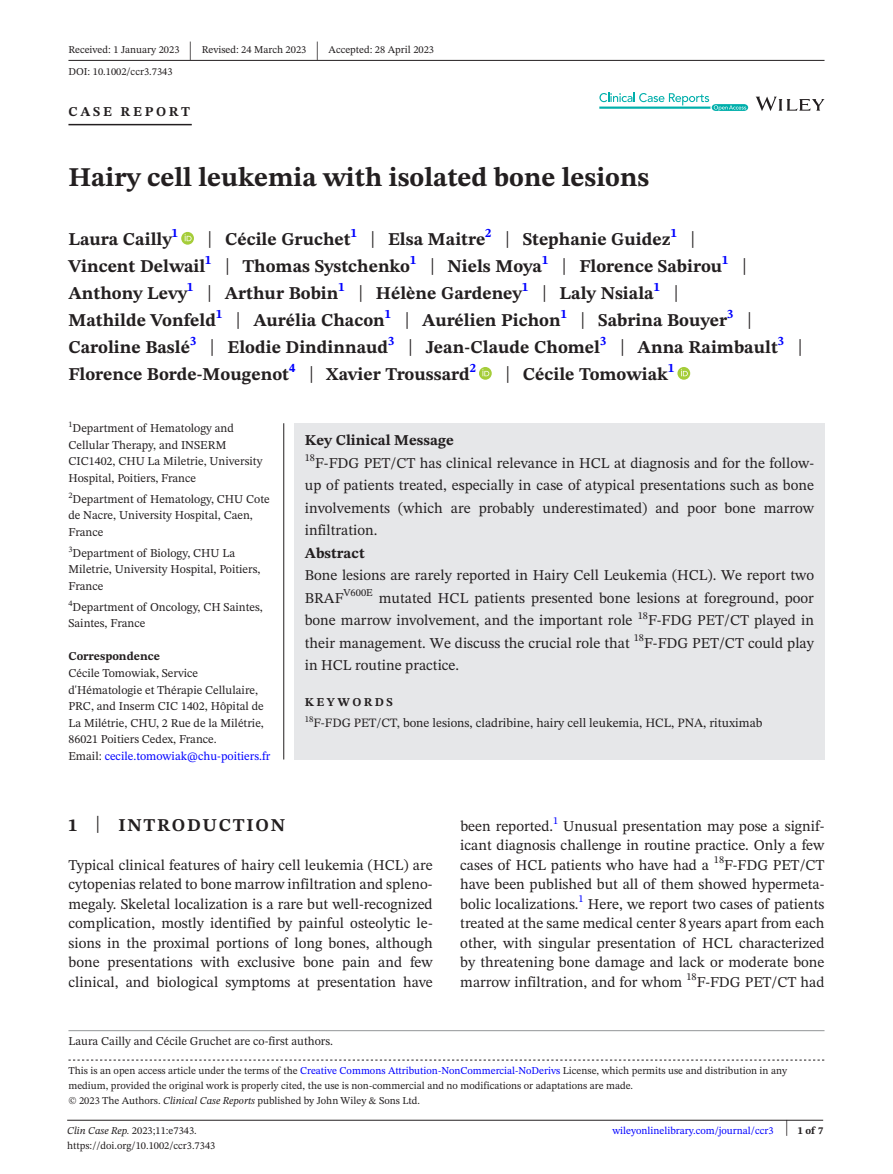
<style>
.page{position:relative;width:893px;height:1174px;background:#fff}
.page>*{position:absolute;margin:0;border:0;box-sizing:border-box;transform-origin:0 0}
.t1{font:700 27px "STIX Two Text";color:#231f20}
.t2{font:25.65px "STIX Two Text";color:#231f20;scale:.49 1}
.t3{font:700 18px/27px "STIX Two Text";color:#231f20}
.t4{font:700 18px "STIX Two Text";letter-spacing:.1em;color:#231f20}
.t5{font:15px/19.5px "STIX Two Text";color:#231f20;text-align:justify}
.t6{font:700 15px "STIX Two Text";color:#231f20}
.t7{font:700 13.5px "STIX Two Text";letter-spacing:.2em;color:#231f20}
.t8{font:12.75px "STIX Two Text";color:#231f20}
.t9{font:12px/16.5px "STIX Two Text";color:#231f20}
.t10{font:700 12px "STIX Two Text";color:#231f20}
.t11{font:700 12px "STIX Two Text";letter-spacing:.2em;color:#231f20}
.t12{font:10.5px/15px "STIX Two Text";color:#231f20}
.t13{font:10.5px "STIX Two Text";color:#00f}
.t14{font:700 10.5px "STIX Two Text";color:#231f20}
.t15{font:8.85px "STIX Two Text";color:#231f20}
.s1{font-weight:400;font-size:23.4px}
.s2{color:#00f}
.s3{font-weight:400;font-size:23.7px}
.s4{font-style:italic}
.s5{font-weight:400;font-size:22.2px}
</style>
<div class="page">
<hr style="left:67px;top:1119px;width:756px;height:1px;background:#231f20">
<svg style="left:756px;top:97px;width:68px;height:14px"></svg>
<svg style="left:599px;top:93px;width:149px;height:18px"></svg>
<hr style="left:68px;top:60px;width:756px;height:1px;background:#231f20">
<hr style="left:68px;top:124px;width:124px;height:1px;background:#231f20">
<svg style="left:181px;top:232px;width:13px;height:13px"></svg>
<svg style="left:185px;top:234px;width:7px;height:7px"></svg>
<svg style="left:479px;top:367px;width:13px;height:13px"></svg>
<svg style="left:482px;top:369px;width:7px;height:7px"></svg>
<svg style="left:677px;top:367px;width:13px;height:13px"></svg>
<svg style="left:681px;top:369px;width:7px;height:7px"></svg>
<hr style="left:283px;top:423px;width:1px;height:336px;background:#231f20">
<div style="left:294px;top:423px;width:530px;height:336px;background:#e6e7e9"></div>
<svg style="left:68px;top:1059px;width:756px;height:1px"></svg>
<hr style="left:68px;top:1030px;width:756px;height:1px;background:#939598">
<p class="t12" style="left:68px;top:42px;width:113px">Received: 1 January 2023</p>
<h2 class="t2" style="left:189px;top:32px;width:8px">|</h2>
<p class="t12" style="left:202px;top:42px;width:106px">Revised: 24 March 2023</p>
<h2 class="t2" style="left:316px;top:32px;width:8px">|</h2>
<p class="t12" style="left:329px;top:42px;width:107px">Accepted: 28 April 2023</p>
<p class="t12" style="left:68px;top:64px;width:106px">DOI: 10.1002/ccr3.7343</p>
<p class="t7" style="left:68px;top:101px;width:123px">CASE REPORT</p>
<h1 class="t1" style="left:68px;top:158px;width:582px">Hairy cell leukemia with isolated bone lesions</h1>
<p class="t3" style="left:68px;top:226px;width:111px">Laura Cailly<sup>1</sup></p>
<p class="t3" style="left:68px;top:226px;width:736px;text-indent:139px"><span class="s1">|</span> Cécile Gruchet<sup>1</sup> <span class="s1">|</span> Elsa Maitre<sup>2</sup> <span class="s1">|</span> Stephanie Guidez<sup>1</sup> <span class="s1">|<br></span>Vincent Delwail<sup>1</sup> <span class="s1">|</span> Thomas Systchenko<sup>1</sup> <span class="s1">|</span> Niels Moya<sup>1</sup> <span class="s1">|</span> Florence Sabirou<sup>1</sup> <span class="s1">| </span>Anthony Levy<sup>1</sup> <span class="s1">|</span> Arthur Bobin<sup>1</sup> <span class="s1">|</span> Hélène Gardeney<sup>1</sup> <span class="s1">|</span> Laly Nsiala<sup>1</sup> <span class="s1">|<br></span>Mathilde Vonfeld<sup>1</sup> <span class="s1">|</span> Aurélia Chacon<sup>1</sup> <span class="s1">|</span> Aurélien Pichon<sup>1</sup> <span class="s1">|</span> Sabrina Bouyer<sup>3</sup> <span class="s1">| </span>Caroline Baslé<sup>3</sup> <span class="s1">|</span> Elodie Dindinnaud<sup>3</sup> <span class="s1">|</span> Jean-Claude Chomel<sup>3</sup> <span class="s1">|</span> Anna Raimbault<sup>3</sup> <span class="s1">| </span>Florence Borde-Mougenot<sup>4</sup> <span class="s1">|</span> Xavier Troussard<sup>2</sup></p>
<p class="t3" style="left:505px;top:361px;width:171px"><span class="s1">|</span> Cécile Tomowiak<sup>1</sup></p>
<p class="t9" style="left:68px;top:420px;width:195px"><sup>1</sup>Department of Hematology and<br>Cellular Therapy, and INSERM<br>CIC1402, CHU La Miletrie, University<br>Hospital, Poitiers, France</p>
<p class="t9" style="left:68px;top:490px;width:203px"><sup>2</sup>Department of Hematology, CHU Cote de Nacre, University Hospital, Caen,<br>France</p>
<p class="t9" style="left:68px;top:544px;width:194px"><sup>3</sup>Department of Biology, CHU La<br>Miletrie, University Hospital, Poitiers,<br>France</p>
<p class="t9" style="left:68px;top:598px;width:196px"><sup>4</sup>Department of Oncology, CH Saintes,<br>Saintes, France</p>
<p class="t10" style="left:68px;top:648px;width:93px">Correspondence</p>
<p class="t9" style="left:68px;top:664px;width:203px">Cécile Tomowiak, Service d'Hématologie et Thérapie Cellulaire, PRC, and Inserm CIC 1402, Hôpital de La Milétrie, CHU, 2 Rue de la Milétrie, 86021 Poitiers Cedex, France.<br>Email: <span class="s2">cecile.tomowiak@chu-poitiers.fr</span></p>
<p class="t6" style="left:305px;top:429px;width:150px">Key Clinical Message</p>
<p class="t12" style="left:305px;top:450px;width:12px">18</p>
<p class="t5" style="left:305px;top:451px;width:511px;line-height:22.5px;text-indent:10px">F-FDG PET/CT has clinical relevance in HCL at diagnosis and for the follow&shy;up of patients treated, especially in case of atypical presentations such as bone involvements (which are probably underestimated) and poor bone marrow infiltration.</p>
<p class="t6" style="left:305px;top:542px;width:61px">Abstract</p>
<p class="t5" style="left:305px;top:564px;width:511px;line-height:22.5px">Bone lesions are rarely reported in Hairy Cell Leukemia (HCL). We report two<br>BRAF</p>
<p class="t12" style="left:343px;top:585px;width:31px">V600E</p>
<p class="t5" style="left:305px;top:586px;width:511px;line-height:22.5px;text-indent:74px">mutated HCL patients presented bone lesions at foreground, poor bone marrow involvement, and the important role</p>
<p class="t12" style="left:638px;top:607px;width:12px">18</p>
<p class="t5" style="left:648px;top:610px;width:167px">F-FDG PET/CT played in</p>
<p class="t5" style="left:305px;top:633px;width:326px">their management. We discuss the crucial role that</p>
<p class="t12" style="left:634px;top:630px;width:12px">18</p>
<p class="t5" style="left:644px;top:633px;width:171px">F-FDG PET/CT could play</p>
<p class="t5" style="left:305px;top:655px;width:156px">in HCL routine practice.</p>
<p class="t11" style="left:305px;top:693px;width:90px">KEYWORDS</p>
<p class="t15" style="left:305px;top:712px;width:10px">18</p>
<p class="t8" style="left:314px;top:714px;width:450px">F-FDG PET/CT, bone lesions, cladribine, hairy cell leukemia, HCL, PNA, rituximab</p>
<p class="t4" style="left:68px;top:812px;width:218px">1 <span class="s3">|</span> INTRODUCTION</p>
<p class="t5" style="left:68px;top:855px;width:366px">Typical clinical features of hairy cell leukemia (HCL) are cytopenias related to bone marrow infiltration and spleno&shy;megaly. Skeletal localization is a rare but well-recognized complication, mostly identified by painful osteolytic le&shy;sions in the proximal portions of long bones, although bone presentations with exclusive bone pain and few clinical, and biological symptoms at presentation have</p>
<p class="t9" style="left:68px;top:1032px;width:266px">Laura Cailly and Cécile Gruchet are co-first authors.</p>
<p class="t5" style="left:460px;top:816px;width:94px">been reported.</p>
<p class="t13" style="left:553px;top:813px;width:7px">1</p>
<p class="t5" style="left:460px;top:816px;width:366px;text-indent:103px">Unusual presentation may pose a signif&shy;icant diagnosis challenge in routine practice. Only a few cases of HCL patients who have had a</p>
<p class="t12" style="left:714px;top:852px;width:12px">18</p>
<p class="t5" style="left:460px;top:855px;width:366px;text-indent:264px">F-FDG PET/CT have been published but all of them showed hypermeta&shy;bolic localizations.</p>
<p class="t13" style="left:579px;top:891px;width:7px">1</p>
<p class="t5" style="left:460px;top:894px;width:366px;text-indent:128px">Here, we report two cases of patients treated at the same medical center 8 years apart from each other, with singular presentation of HCL characterized by threatening bone damage and lack or moderate bone marrow infiltration, and for whom</p>
<p class="t12" style="left:686px;top:969px;width:12px">18</p>
<p class="t5" style="left:697px;top:972px;width:129px">F-FDG PET/CT had</p>
<p class="t12" style="left:68px;top:1063px;width:720px">This is an open access article under the terms of the <span class="s2">Creative Commons Attribution-NonCommercial-NoDerivs</span> License, which permits use and distribution in any medium, provided the original work is properly cited, the use is non-commercial and no modifications or adaptations are made.<br>© 2023 The Authors. <span class="s4">Clinical Case Reports</span> published by John Wiley &amp; Sons Ltd.</p>
<p class="t12" style="left:67px;top:1123px;width:131px"><span class="s4">Clin Case Rep.</span> 2023;11:e7343.</p>
<p class="t14" style="left:785px;top:1123px;width:39px"><span class="s5">|</span> 1 of 7</p>
<p class="t12" style="left:67px;top:1138px;width:150px">https://doi.org/10.1002/ccr3.7343</p>
<p class="t13" style="left:612px;top:1123px;width:163px">wileyonlinelibrary.com/journal/ccr3</p>
</div>
